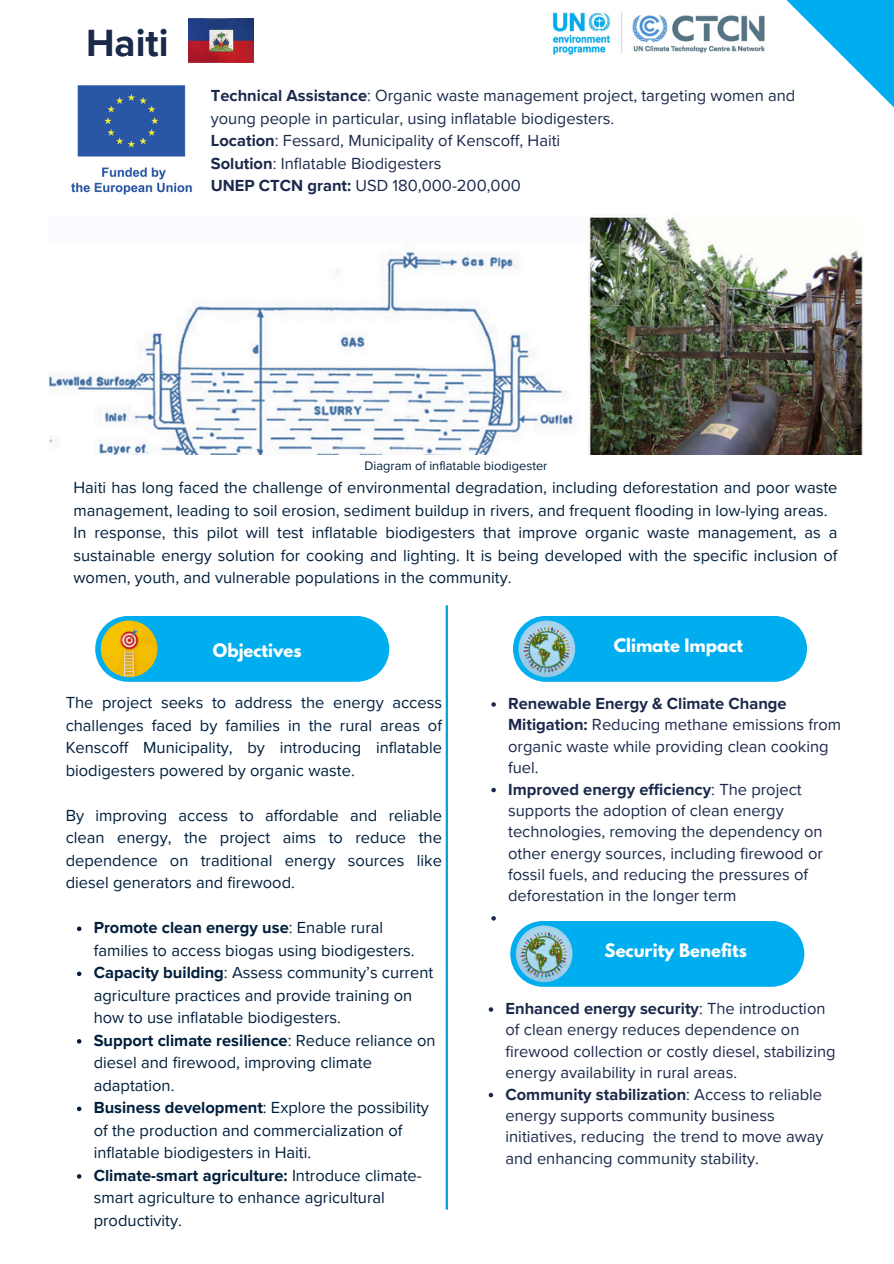
<style>
.page{position:relative;width:894px;height:1264px;background:#fff}
.page>*{position:absolute;margin:0;border:0;box-sizing:border-box;transform-origin:0 0}
.t1{font:700 39px "Proxima Nova";color:#1b294b}
.t2{font:16.5px/22.5px "Proxima Nova";color:#001f3d}
.t3{font:16.5px/21.3px "Proxima Nova";color:#1b294b}
.t4{font:700 16.5px "League Spartan";color:#fff}
.t5{font:12.75px "Proxima Nova";color:#001f3d}
.s1{font-weight:700}
</style>
<div class="page">
<svg style="left:786px;top:0;width:107px;height:107px"></svg>
<hr style="left:445px;top:605px;width:3px;height:604px;background:#00a1d5">
<div style="left:95px;top:616px;width:294px;height:65px;background:#00aeef;border-radius:33px"></div>
<img style="left:101px;top:620px;width:56px;height:57px;border-radius:50%">
<div style="left:513px;top:616px;width:293px;height:65px;background:#00aeef;border-radius:33px"></div>
<img style="left:518px;top:620px;width:57px;height:57px;border-radius:50%">
<img style="left:552px;top:12px;width:213px;height:43px">
<img style="left:71px;top:85px;width:121px;height:110px">
<div style="left:510px;top:920px;width:294px;height:66px;background:#00aeef;border-radius:33px"></div>
<img style="left:515px;top:925px;width:57px;height:57px;border-radius:50%">
<img style="left:188px;top:19px;width:65px;height:43px">
<img style="left:49px;top:217px;width:814px;height:237px">
<svg style="left:77px;top:926px;width:4px;height:5px"></svg>
<svg style="left:77px;top:971px;width:4px;height:5px"></svg>
<svg style="left:77px;top:1039px;width:4px;height:4px"></svg>
<svg style="left:77px;top:1106px;width:4px;height:5px"></svg>
<svg style="left:77px;top:1174px;width:4px;height:4px"></svg>
<svg style="left:491px;top:702px;width:4px;height:4px"></svg>
<svg style="left:491px;top:787px;width:4px;height:5px"></svg>
<svg style="left:491px;top:916px;width:4px;height:4px"></svg>
<svg style="left:488px;top:1007px;width:5px;height:4px"></svg>
<svg style="left:488px;top:1092px;width:5px;height:5px"></svg>
<h1 class="t1" style="left:86px;top:20px;width:84px">Haiti</h1>
<h3 class="t3" style="left:211px;top:85px;width:586px;line-height:22.5px"><span class="s1">Technical Assistance</span>: Organic waste management project, targeting women and young people in particular, using inflatable biodigesters.<br><span class="s1">Location</span>: Fessard, Municipality of Kenscoff, Haiti<br><span class="s1">Solution</span>: Inflatable Biodigesters<br><span class="s1">UNEP CTCN grant:</span> USD 180,000-200,000</h3>
<p class="t5" style="left:364px;top:458px;width:184px">Diagram of inflatable biodigester</p>
<p class="t2" style="left:73px;top:477px;width:765px">Haiti has long faced the challenge of environmental degradation, including deforestation and poor waste management, leading to soil erosion, sediment buildup in rivers, and frequent flooding in low-lying areas.<br>In response, this pilot will test inflatable biodigesters that improve organic waste management, as a sustainable energy solution for cooking and lighting. It is being developed with the specific inclusion of women, youth, and vulnerable populations in the community.</p>
<h3 class="t4" style="left:213px;top:641px;width:90px">Objectives</h3>
<p class="t4" style="left:613px;top:637px;width:131px">Climate Impact</p>
<p class="t3" style="left:508px;top:693px;width:334px"><span class="s1">Renewable Energy &amp; Climate Change<br>Mitigation:</span> Reducing methane emissions from organic waste while providing clean cooking fuel.</p>
<p class="t3" style="left:508px;top:778px;width:316px"><span class="s1">Improved energy efficiency</span>: The project supports the adoption of clean energy technologies, removing the dependency on other energy sources, including firewood or fossil fuels, and reducing the pressures of deforestation in the longer term</p>
<p class="t4" style="left:604px;top:942px;width:144px">Security Benefits</p>
<p class="t2" style="left:66px;top:691px;width:378px;text-align:justify">The project seeks to address the energy access challenges faced by families in the rural areas of Kenscoff Municipality, by introducing inflatable biodigesters powered by organic waste.</p>
<p class="t2" style="left:66px;top:804px;width:378px;text-align:justify">By improving access to affordable and reliable clean energy, the project aims to reduce the dependence on traditional energy sources like diesel generators and firewood.</p>
<p class="t2" style="left:94px;top:916px;width:322px"><span class="s1">Promote clean energy use</span>: Enable rural families to access biogas using biodigesters.</p>
<h3 class="t2" style="left:94px;top:961px;width:341px"><span class="s1">Capacity building</span>: Assess community’s current agriculture practices and provide training on how to use inflatable biodigesters.</h3>
<p class="t2" style="left:94px;top:1029px;width:343px"><span class="s1">Support climate resilience</span>: Reduce reliance on diesel and firewood, improving climate adaptation.</p>
<h2 class="t2" style="left:94px;top:1096px;width:337px"><span class="s1">Business development</span>: Explore the possibility of the production and commercialization of inflatable biodigesters in Haiti.</h2>
<h3 class="t2" style="left:94px;top:1164px;width:329px"><span class="s1">Climate-smart agriculture:</span> Introduce climate&shy;smart agriculture to enhance agricultural productivity.</h3>
<p class="t3" style="left:505px;top:998px;width:331px"><span class="s1">Enhanced energy security</span>: The introduction of clean energy reduces dependence on firewood collection or costly diesel, stabilizing energy availability in rural areas.</p>
<p class="t3" style="left:505px;top:1083px;width:319px"><span class="s1">Community stabilization</span>: Access to reliable energy supports community business initiatives, reducing the trend to move away and enhancing community stability.</p>
</div>
